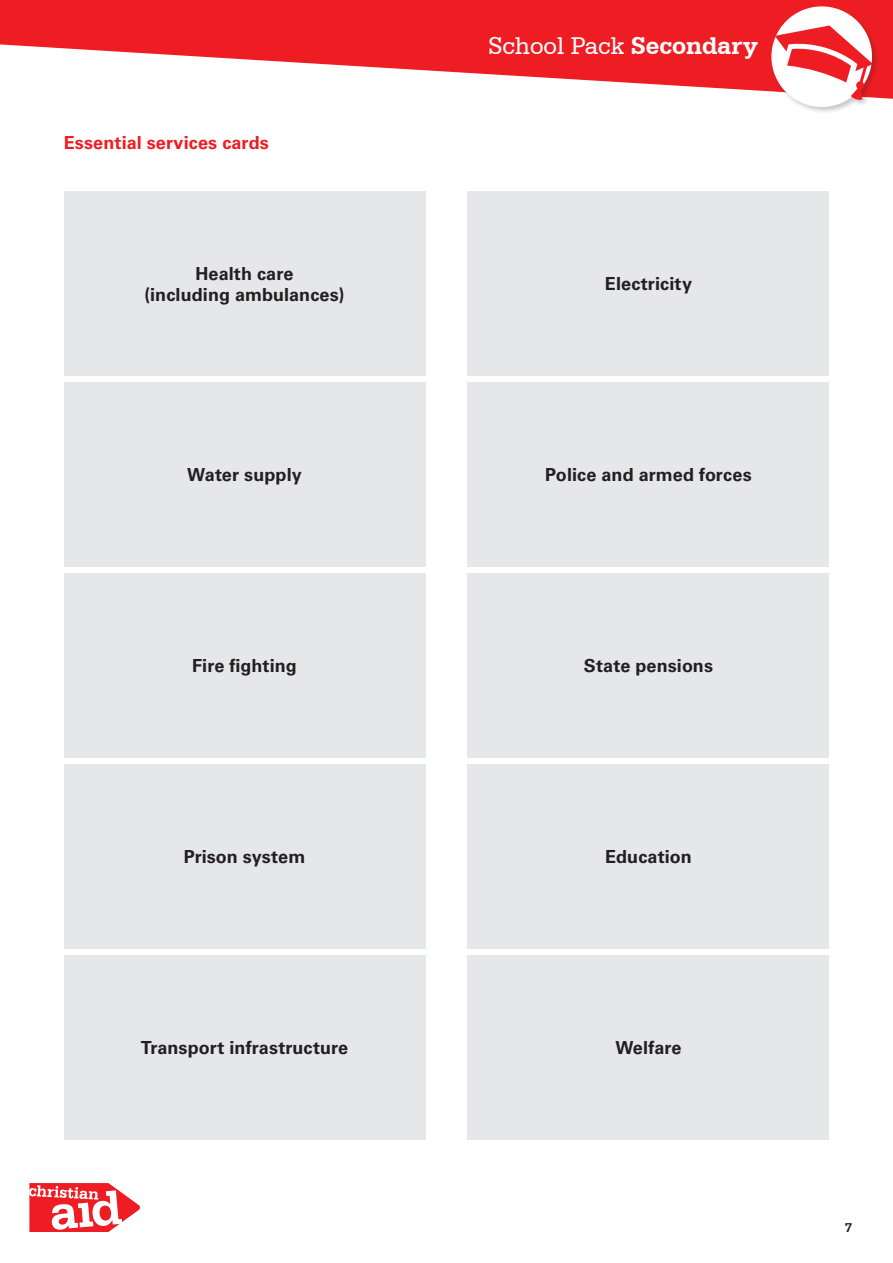
<style>
.page{position:relative;width:893px;height:1263px;background:#fff}
.page>*{position:absolute;margin:0;border:0;box-sizing:border-box;transform-origin:0 0}
.t1{font:25.5px "Serifa BT";color:#fff}
.t2{font:700 18px/21px "Univers CA";letter-spacing:.005em;color:#231f20;text-align:center}
.t3{font:700 18px "Univers CA";letter-spacing:.01em;color:#ee1d23}
.t4{font:700 13.5px "Serifa BT";color:#231f20}
.s1{font-weight:700}
</style>
<div class="page">
<svg style="left:0;top:0;width:893px;height:99px;fill:#ee1d23"></svg>
<svg style="left:29px;top:1183px;width:111px;height:49px"></svg>
<svg style="left:765px;top:0;width:114px;height:112px"></svg>
<div style="left:64px;top:191px;width:361px;height:185px;background:#e6e7e9"></div>
<div style="left:64px;top:382px;width:361px;height:185px;background:#e6e7e9"></div>
<div style="left:64px;top:573px;width:361px;height:185px;background:#e6e7e9"></div>
<div style="left:64px;top:764px;width:361px;height:185px;background:#e6e7e9"></div>
<div style="left:64px;top:955px;width:361px;height:185px;background:#e6e7e9"></div>
<div style="left:468px;top:191px;width:361px;height:185px;background:#e6e7e9"></div>
<div style="left:468px;top:382px;width:361px;height:185px;background:#e6e7e9"></div>
<div style="left:468px;top:573px;width:361px;height:185px;background:#e6e7e9"></div>
<div style="left:468px;top:764px;width:361px;height:185px;background:#e6e7e9"></div>
<div style="left:468px;top:955px;width:361px;height:185px;background:#e6e7e9"></div>
<p class="t3" style="left:64px;top:132px;width:207px">Essential services cards</p>
<p class="t2" style="left:145px;top:263px;width:201px">Health care<br>(including ambulances)</p>
<p class="t2" style="left:187px;top:464px;width:116px">Water supply</p>
<p class="t2" style="left:192px;top:655px;width:106px">Fire fighting</p>
<p class="t2" style="left:184px;top:846px;width:123px">Prison system</p>
<p class="t2" style="left:141px;top:1037px;width:209px">Transport infrastructure</p>
<h1 class="t1" style="left:488px;top:31px;width:271px">School Pack <span class="s1">Secondary</span></h1>
<p class="t2" style="left:605px;top:273px;width:89px">Electricity</p>
<p class="t2" style="left:545px;top:464px;width:208px">Police and armed forces</p>
<p class="t2" style="left:584px;top:655px;width:131px">State pensions</p>
<p class="t2" style="left:605px;top:846px;width:88px">Education</p>
<p class="t2" style="left:615px;top:1037px;width:68px">Welfare</p>
<p class="t4" style="left:845px;top:1219px;width:9px">7</p>
</div>
